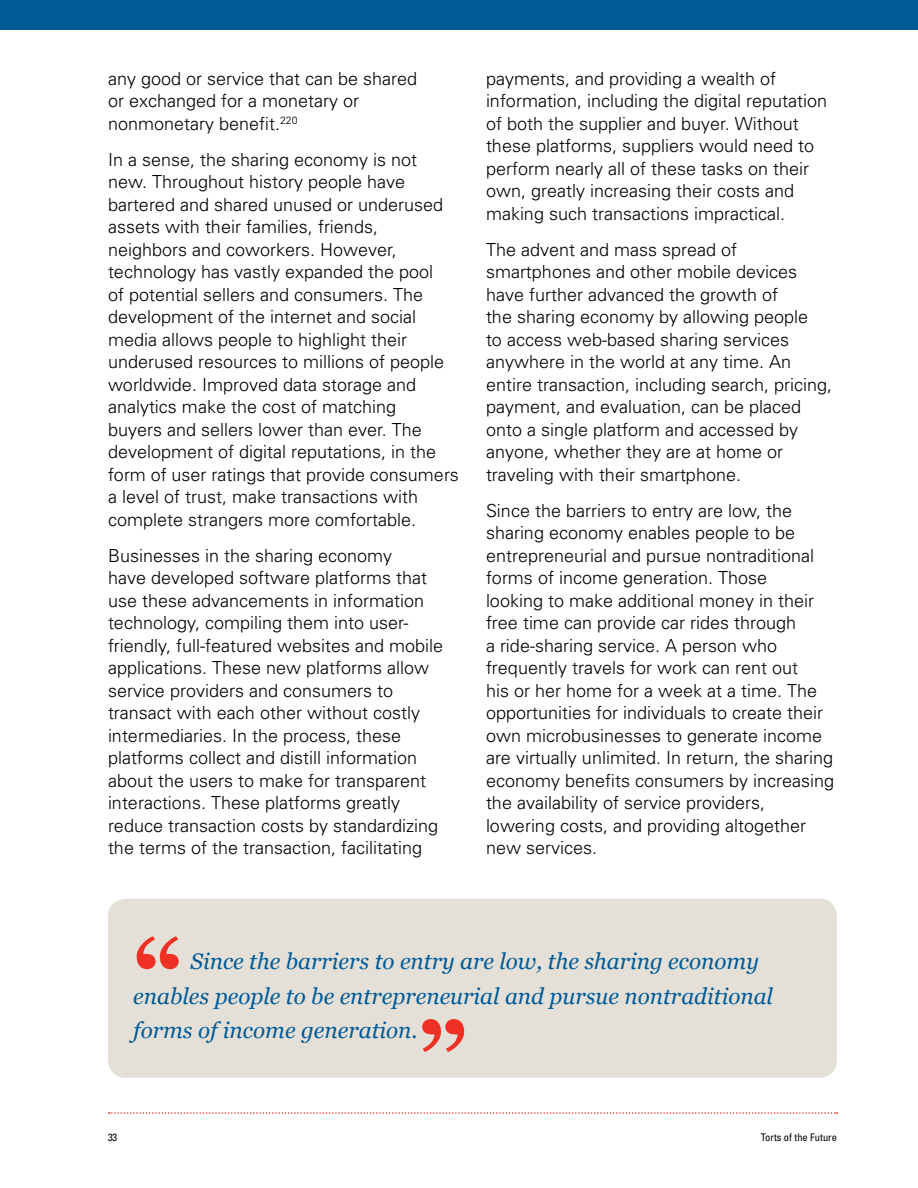
<style>
.page{position:relative;width:918px;height:1188px;background:#fff}
.page>*{position:absolute;margin:0;border:0;box-sizing:border-box;transform-origin:0 0}
.t1{font:700 96.15px "Georgia";color:#ee3124}
.t2{font:italic 22.5px/34.5px "Georgia";color:#005b97}
.t3{font:300 18px/22.5px "Univers";color:#000}
.t4{font:condensed 10.5px "Univers";color:#000}
</style>
<div class="page">
<svg style="left:109px;top:1112px;width:728px;height:2px"></svg>
<div style="left:0;top:0;width:918px;height:30px;background:#005b97"></div>
<div style="left:108px;top:899px;width:729px;height:179px;background:#e4e0d8;border-radius:18px"></div>
<p class="t3" style="left:108px;top:67px;width:311px">any good or service that can be shared or exchanged for a monetary or nonmonetary benefit.<sup>220</sup></p>
<p class="t3" style="left:108px;top:148px;width:352px">In a sense, the sharing economy is not new. Throughout history people have bartered and shared unused or underused assets with their families, friends, neighbors and coworkers. However, technology has vastly expanded the pool<br>of potential sellers and consumers. The development of the internet and social media allows people to highlight their underused resources to millions of people worldwide. Improved data storage and analytics make the cost of matching<br>buyers and sellers lower than ever. The development of digital reputations, in the form of user ratings that provide consumers a level of trust, make transactions with complete strangers more comfortable.</p>
<p class="t3" style="left:108px;top:544px;width:337px">Businesses in the sharing economy<br>have developed software platforms that use these advancements in information technology, compiling them into user&shy;friendly, full-featured websites and mobile applications. These new platforms allow service providers and consumers to transact with each other without costly intermediaries. In the process, these platforms collect and distill information about the users to make for transparent interactions. These platforms greatly reduce transaction costs by standardizing the terms of the transaction, facilitating</p>
<p class="t3" style="left:486px;top:67px;width:343px">payments, and providing a wealth of information, including the digital reputation of both the supplier and buyer. Without these platforms, suppliers would need to perform nearly all of these tasks on their own, greatly increasing their costs and making such transactions impractical.</p>
<p class="t3" style="left:486px;top:238px;width:348px">The advent and mass spread of smartphones and other mobile devices have further advanced the growth of<br>the sharing economy by allowing people<br>to access web-based sharing services anywhere in the world at any time. An entire transaction, including search, pricing, payment, and evaluation, can be placed onto a single platform and accessed by anyone, whether they are at home or traveling with their smartphone.</p>
<p class="t3" style="left:486px;top:499px;width:350px">Since the barriers to entry are low, the sharing economy enables people to be entrepreneurial and pursue nontraditional forms of income generation. Those<br>looking to make additional money in their free time can provide car rides through<br>a ride-sharing service. A person who frequently travels for work can rent out<br>his or her home for a week at a time. The opportunities for individuals to create their own microbusinesses to generate income are virtually unlimited. In return, the sharing economy benefits consumers by increasing the availability of service providers, lowering costs, and providing altogether new services.</p>
<h1 class="t1" style="left:133px;top:902px;width:51px">“</h1>
<p class="t2" style="left:133px;top:943px;width:641px;text-indent:57px">Since the barriers to entry are low, the sharing economy enables people to be entrepreneurial and pursue nontraditional forms of income generation.</p>
<h1 class="t1" style="left:418px;top:985px;width:51px">”</h1>
<p class="t4" style="left:108px;top:1130px;width:11px">33</p>
<p class="t4" style="left:761px;top:1130px;width:78px">Torts of the Future</p>
</div>
